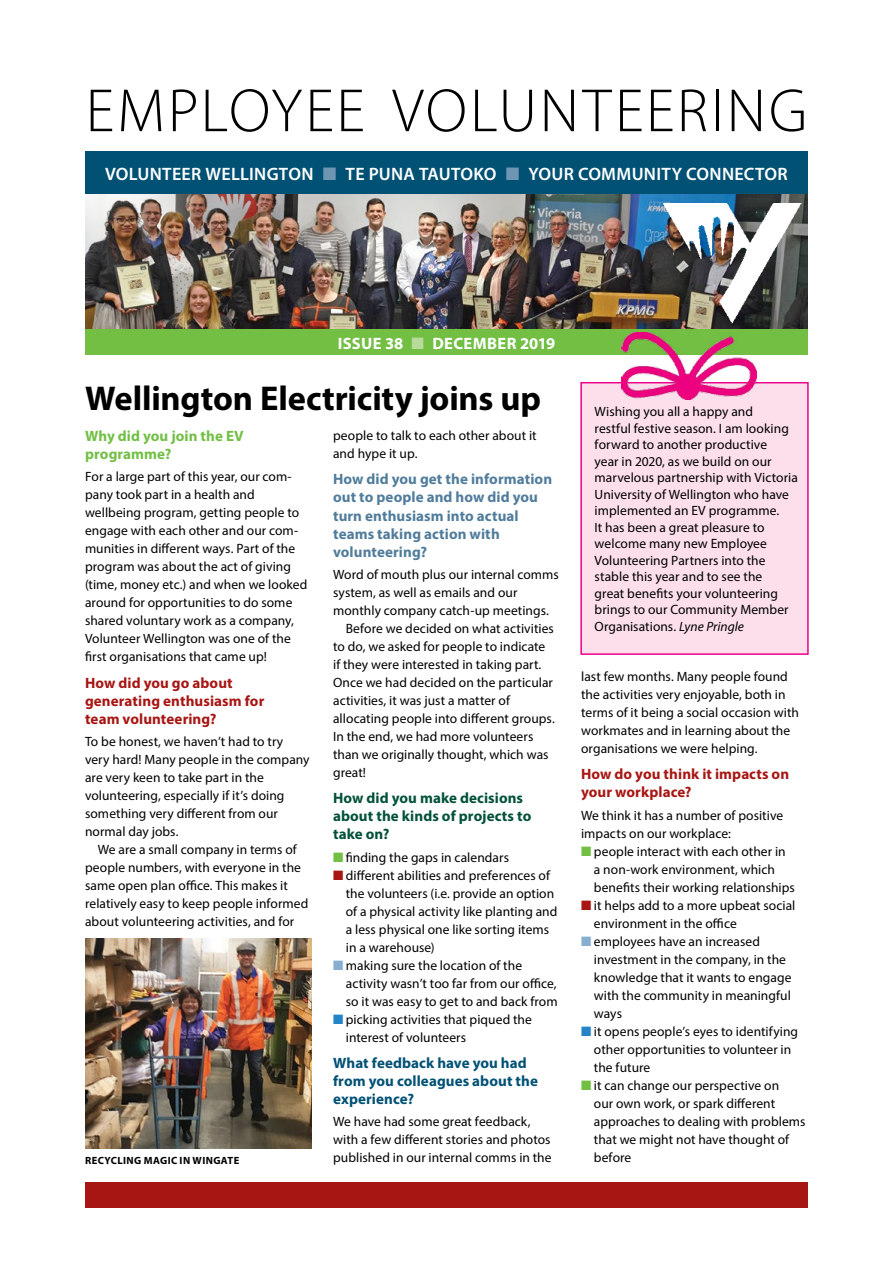
<style>
.page{position:relative;width:893px;height:1263px;background:#fff}
.page>*{position:absolute;margin:0;border:0;box-sizing:border-box;transform-origin:0 0}
.t1{font:300 61.5px "Myriad Pro";letter-spacing:.045em;color:#000}
.t2{font:700 34.5px "Myriad Pro";letter-spacing:-.005em;color:#000}
.t3{font:600 18px "Myriad Pro";letter-spacing:.015em;color:#fff}
.t4{font:700 16.5px "Myriad Pro";letter-spacing:.02em;color:#fff}
.t5{font:700 15px/18px "Myriad Pro";letter-spacing:.005em;color:#507c9b}
.t6{font:700 15px/18px "Myriad Pro";letter-spacing:.005em;color:#a71613}
.t7{font:700 15px/18px "Myriad Pro";letter-spacing:.005em;color:#005174}
.t8{font:700 15px/18px "Myriad Pro";letter-spacing:.005em;color:#005138}
.t9{font:700 15px/18px "Myriad Pro";letter-spacing:.005em;color:#72bf44}
.t10{font:13.5px/18px "Myriad Pro";letter-spacing:.005em;color:#000}
.t11{font:700 10.5px "Myriad Pro";letter-spacing:.04em;color:#000}
.s1{color:#6e95b2}
.s2{color:#b7db9b}
.s3{color:#72bf44}
.s4{color:#a71613}
.s5{color:#87add1}
.s6{color:#2484c6}
.s7{font-style:italic}
</style>
<div class="page">
<div style="left:85px;top:1182px;width:723px;height:26px;background:#a71613"></div>
<img style="left:85px;top:193px;width:723px;height:137px">
<img style="left:663px;top:203px;width:138px;height:120px">
<div style="left:85px;top:151px;width:723px;height:42px;background:#005174"></div>
<div style="left:85px;top:330px;width:723px;height:25px;background:#72bf44"></div>
<div style="left:581px;top:383px;width:227px;height:271px;background:#fcdfeb"></div>
<div style="left:580px;top:382px;width:229px;height:273px;border:2px solid #ec008c"></div>
<img style="left:622px;top:333px;width:135px;height:67px">
<img style="left:85px;top:939px;width:227px;height:210px">
<h1 class="t1" style="left:86px;top:74px;width:723px">EMPLOYEE VOLUNTEERING</h1>
<h3 class="t3" style="left:105px;top:162px;width:684px">VOLUNTEER WELLINGTON <span class="s1">■</span> TE PUNA TAUTOKO <span class="s1">■</span> YOUR COMMUNITY CONNECTOR</h3>
<p class="t4" style="left:338px;top:333px;width:219px">ISSUE 38 <span class="s2">■</span> DECEMBER 2019</p>
<h2 class="t2" style="left:85px;top:376px;width:458px">Wellington Electricity joins up</h2>
<p class="t9" style="left:85px;top:427px;width:160px">Why did you join the EV programme?</p>
<p class="t10" style="left:85px;top:468px;width:224px">For a large part of this year, our com&shy;pany took part in a health and wellbeing program, getting people to engage with each other and our com&shy;munities in different ways. Part of the program was about the act of giving (time, money etc.) and when we looked around for opportunities to do some shared voluntary work as a company, Volunteer Wellington was one of the first organisations that came up!</p>
<p class="t6" style="left:85px;top:673px;width:181px">How did you go about generating enthusiasm for team volunteering?</p>
<p class="t10" style="left:85px;top:732px;width:226px">To be honest, we haven’t had to try very hard! Many people in the company are very keen to take part in the volunteering, especially if it’s doing something very different from our normal day jobs.</p>
<p class="t10" style="left:85px;top:840px;width:225px;text-indent:13px">We are a small company in terms of people numbers, with everyone in the same open plan office. This makes it relatively easy to keep people informed about volunteering activities, and for</p>
<p class="t10" style="left:333px;top:426px;width:205px">people to talk to each other about it and hype it up.</p>
<p class="t5" style="left:333px;top:470px;width:221px">How did you get the information out to people and how did you turn enthusiasm into actual teams taking action with volunteering?</p>
<p class="t10" style="left:333px;top:565px;width:227px">Word of mouth plus our internal comms</p>
<p class="t10" style="left:333px;top:583px;width:186px">system, as well as emails and our</p>
<p class="t10" style="left:333px;top:601px;width:217px">monthly company catch-up meetings.</p>
<p class="t10" style="left:346px;top:619px;width:210px">Before we decided on what activities</p>
<p class="t10" style="left:333px;top:637px;width:214px">to do, we asked for people to indicate</p>
<p class="t10" style="left:333px;top:655px;width:210px">if they were interested in taking part.</p>
<p class="t10" style="left:333px;top:673px;width:221px">Once we had decided on the particular</p>
<p class="t10" style="left:333px;top:691px;width:178px">activities, it was just a matter of</p>
<p class="t10" style="left:333px;top:709px;width:223px">allocating people into different groups.</p>
<p class="t10" style="left:333px;top:727px;width:202px">In the end, we had more volunteers</p>
<p class="t10" style="left:333px;top:745px;width:217px">than we originally thought, which was</p>
<p class="t10" style="left:333px;top:763px;width:34px">great!</p>
<p class="t8" style="left:333px;top:789px;width:200px">How did you make decisions about the kinds of projects to take on?</p>
<p class="t10" style="left:333px;top:848px;width:177px"><span class="s3">■</span> finding the gaps in calendars</p>
<p class="t10" style="left:346px;top:866px;width:213px;text-indent:-13px"><span class="s4">■</span> different abilities and preferences of the volunteers (i.e. provide an option of a physical activity like planting and a less physical one like sorting items in a warehouse)</p>
<p class="t10" style="left:346px;top:956px;width:213px;text-indent:-13px"><span class="s5">■</span> making sure the location of the activity wasn’t too far from our office, so it was easy to get to and back from</p>
<p class="t10" style="left:346px;top:1010px;width:188px;text-indent:-13px"><span class="s6">■</span> picking activities that piqued the interest of volunteers</p>
<p class="t7" style="left:333px;top:1053px;width:206px">What feedback have you had from you colleagues about the experience?</p>
<p class="t10" style="left:333px;top:1112px;width:219px">We have had some great feedback, with a few different stories and photos</p>
<p class="t11" style="left:85px;top:1153px;width:156px">RECYCLING MAGIC IN WINGATE</p>
<p class="t10" style="left:333px;top:1148px;width:220px">published in our internal comms in the</p>
<p class="t10" style="left:595px;top:403px;width:205px;line-height:16.5px">Wishing you all a happy and<br>restful festive season. I am looking forward to another productive<br>year in 2020, as we build on our marvelous partnership with Victoria<br>University of Wellington who have implemented an EV programme.<br>It has been a great pleasure to welcome many new Employee<br>Volunteering Partners into the stable this year and to see the<br>great benefits your volunteering brings to our Community Member<br>Organisations. <span class="s7">Lyne Pringle</span></p>
<p class="t10" style="left:581px;top:667px;width:219px">last few months. Many people found the activities very enjoyable, both in terms of it being a social occasion with workmates and in learning about the organisations we were helping.</p>
<p class="t6" style="left:581px;top:765px;width:209px">How do you think it impacts on your workplace?</p>
<p class="t10" style="left:581px;top:806px;width:204px">We think it has a number of positive impacts on our workplace:</p>
<p class="t10" style="left:594px;top:842px;width:202px;text-indent:-13px"><span class="s3">■</span> people interact with each other in a non-work environment, which benefits their working relationships</p>
<p class="t10" style="left:594px;top:896px;width:203px;text-indent:-13px"><span class="s4">■</span> it helps add to a more upbeat social environment in the office</p>
<p class="t10" style="left:594px;top:932px;width:199px;text-indent:-13px"><span class="s5">■</span> employees have an increased investment in the company, in the knowledge that it wants to engage with the community in meaningful ways</p>
<p class="t10" style="left:594px;top:1022px;width:206px;text-indent:-13px"><span class="s6">■</span> it opens people’s eyes to identifying other opportunities to volunteer in the future</p>
<p class="t10" style="left:594px;top:1076px;width:213px;text-indent:-13px"><span class="s3">■</span> it can change our perspective on<br>our own work, or spark different approaches to dealing with problems that we might not have thought of before</p>
</div>
